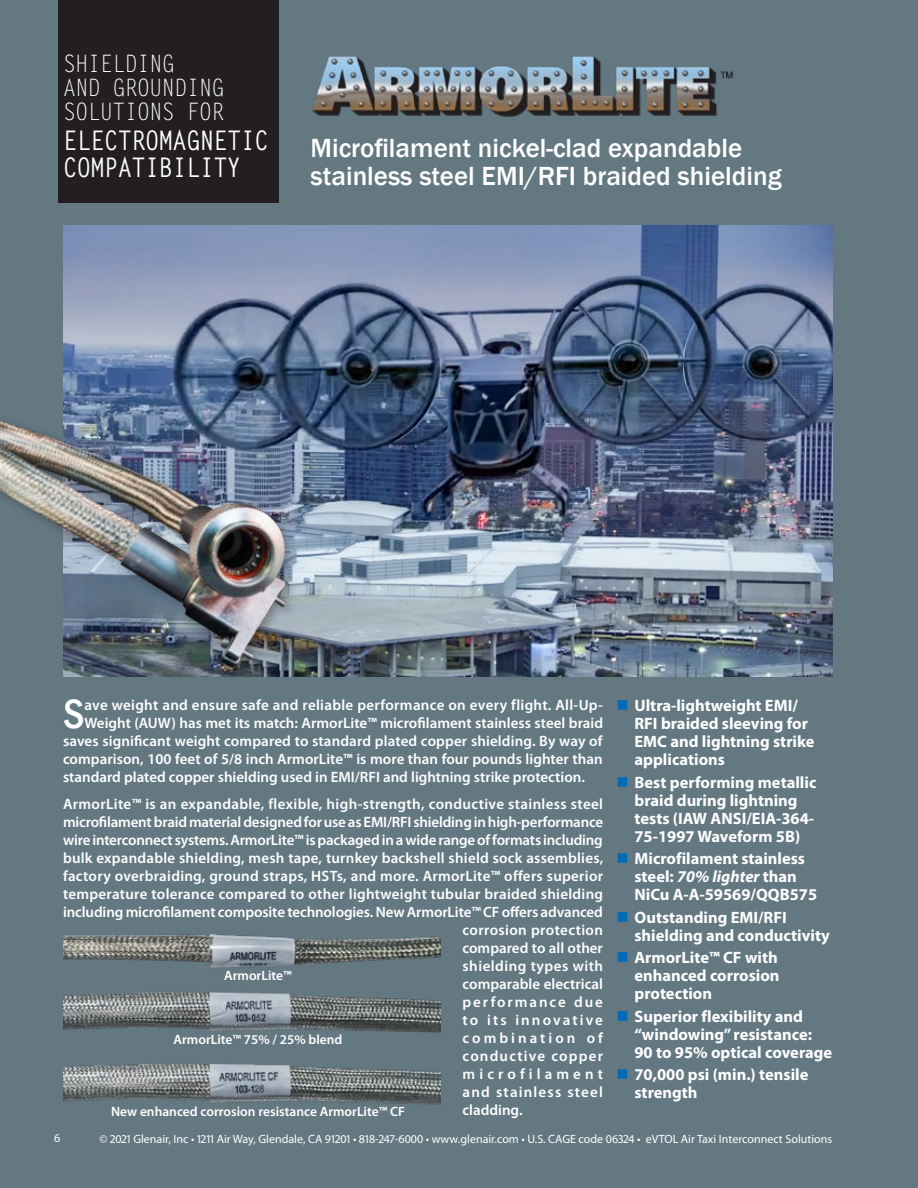
<style>
.page{position:relative;width:918px;height:1188px;background:#647882}
.page>*{position:absolute;margin:0;border:0;box-sizing:border-box;transform-origin:0 0}
.QCS_body_text_DC{font:500 condensed 42px "Franklin Gothic";color:#fff}
.QCS_splash_hb{font:500 27px/28.5px "Franklin Gothic";color:#fff}
.t1{font:700 27px/27px "Letter Gothic Std";letter-spacing:-.025em;color:#fff;scale:.88 1}
.t2{font:24px/24px "Letter Gothic Std";letter-spacing:-.02em;color:#fff;scale:.89 1}
.t3{font:700 16.5px/18px "Myriad Pro";color:#fff}
.QCS_body_text{font:600 15px "Myriad Pro";letter-spacing:.015em;color:#fff}
.QCS_body_text_DC-2{font:600 15px "Myriad Pro";letter-spacing:.005em;color:#fff}
.QCS_body_text-2{font:600 15px "Myriad Pro";letter-spacing:-.015em;color:#fff}
.QCS_body_text-3{font:600 15px "Myriad Pro";letter-spacing:-.005em;color:#fff}
.QCS_body_text-4{font:600 15px "Myriad Pro";letter-spacing:.08em;color:#fff}
.QCS_body_text-5{font:600 15px "Myriad Pro";letter-spacing:.14em;color:#fff}
.QCS_body_text-6{font:600 15px "Myriad Pro";letter-spacing:.13em;color:#fff}
.QCS_body_text-7{font:600 15px "Myriad Pro";letter-spacing:.2em;color:#fff}
.QCS_body_text-8{font:600 15px "Myriad Pro";letter-spacing:.275em;color:#fff}
.cap_c_W{font:600 13.5px "Myriad Pro";color:#fff}
.t4{font:12px "Myriad Pro";color:#fff}
.s1{font-style:italic}
</style>
<div class="page">
<div style="left:58px;top:0;width:221px;height:202px;background:#231f20"></div>
<img style="left:63px;top:225px;width:769px;height:451px">
<div style="left:0;top:402px;width:299px;height:278px;background:#231f20;opacity:.35"></div>
<img style="left:0;top:491px;width:290px;height:177px">
<img style="left:312px;top:56px;width:421px;height:61px">
<img style="left:63px;top:934px;width:377px;height:171px">
<p class="t2" style="left:63px;top:52px;width:183px">SHIELDING<br>AND GROUNDING<br>SOLUTIONS FOR</p>
<p class="t1" style="left:63px;top:127px;width:235px">ELECTROMAGNETIC<br>COMPATIBILITY</p>
<p class="QCS_splash_hb" style="left:310px;top:134px;width:473px">Microfilament nickel-clad expandable stainless steel EMI/RFI braided shielding</p>
<p class="QCS_body_text_DC" style="left:63px;top:686px;width:23px">S</p>
<p class="QCS_body_text_DC-2" style="left:84px;top:695px;width:520px">ave weight and ensure safe and reliable performance on every flight. All-Up-</p>
<p class="QCS_body_text_DC-2" style="left:84px;top:713px;width:520px">Weight (AUW) has met its match: ArmorLite™ microfilament stainless steel braid</p>
<p class="QCS_body_text_DC-2" style="left:63px;top:731px;width:541px">saves significant weight compared to standard plated copper shielding. By way of</p>
<p class="QCS_body_text_DC-2" style="left:63px;top:749px;width:541px">comparison, 100 feet of 5/8 inch ArmorLite™ is more than four pounds lighter than</p>
<p class="QCS_body_text_DC-2" style="left:63px;top:767px;width:523px">standard plated copper shielding used in EMI/RFI and lightning strike protection.</p>
<p class="QCS_body_text" style="left:63px;top:794px;width:542px">ArmorLite™ is an expandable, flexible, high-strength, conductive stainless steel</p>
<p class="QCS_body_text-2" style="left:63px;top:812px;width:542px">microfilament braid material designed for use as EMI/RFI shielding in high-performance</p>
<p class="QCS_body_text-2" style="left:63px;top:830px;width:541px">wire interconnect systems. ArmorLite™ is packaged in a wide range of formats including</p>
<p class="QCS_body_text" style="left:63px;top:848px;width:542px">bulk expandable shielding, mesh tape, turnkey backshell shield sock assemblies,</p>
<p class="QCS_body_text" style="left:63px;top:866px;width:542px">factory overbraiding, ground straps, HSTs, and more. ArmorLite™ offers superior</p>
<p class="QCS_body_text" style="left:63px;top:884px;width:542px">temperature tolerance compared to other lightweight tubular braided shielding</p>
<p class="QCS_body_text-3" style="left:63px;top:902px;width:542px">including microfilament composite technologies. New ArmorLite™ CF offers advanced</p>
<p class="QCS_body_text" style="left:463px;top:920px;width:142px">corrosion protection</p>
<p class="QCS_body_text" style="left:463px;top:938px;width:142px">compared to all other</p>
<p class="QCS_body_text" style="left:463px;top:956px;width:142px">shielding types with</p>
<p class="QCS_body_text" style="left:463px;top:974px;width:142px">comparable electrical</p>
<p class="QCS_body_text-6" style="left:463px;top:992px;width:142px">performance due</p>
<p class="QCS_body_text-5" style="left:463px;top:1010px;width:142px">to its innovative</p>
<p class="QCS_body_text-7" style="left:463px;top:1028px;width:142px">combination of</p>
<p class="QCS_body_text-4" style="left:463px;top:1046px;width:142px">conductive copper</p>
<p class="QCS_body_text-8" style="left:463px;top:1064px;width:142px">microfilament</p>
<p class="QCS_body_text-4" style="left:463px;top:1082px;width:142px">and stainless steel</p>
<p class="QCS_body_text" style="left:463px;top:1100px;width:61px">cladding.</p>
<p class="cap_c_W" style="left:224px;top:966px;width:69px">ArmorLite™</p>
<p class="cap_c_W" style="left:174px;top:1031px;width:170px">ArmorLite™ 75% / 25% blend</p>
<p class="cap_c_W" style="left:111px;top:1103px;width:295px">New enhanced corrosion resistance ArmorLite™ CF</p>
<p class="t3" style="left:634px;top:696px;width:182px">Ultra-lightweight EMI/<br>RFI braided sleeving for<br>EMC and lightning strike applications</p>
<p class="t3" style="left:634px;top:772px;width:183px">Best performing metallic braid during lightning tests (IAW ANSI/EIA-364-<br>75-1997 Waveform 5B)</p>
<p class="t3" style="left:634px;top:849px;width:184px">Microfilament stainless steel: <span class="s1">70% lighter</span> than<br>NiCu A-A-59569/QQB575</p>
<p class="t3" style="left:634px;top:907px;width:197px">Outstanding EMI/RFI shielding and conductivity</p>
<p class="t3" style="left:634px;top:948px;width:147px;text-align:justify">ArmorLite™ CF with enhanced corrosion protection</p>
<p class="t3" style="left:634px;top:1006px;width:199px">Superior flexibility and “windowing” resistance:<br>90 to 95% optical coverage</p>
<p class="t3" style="left:634px;top:1065px;width:175px">70,000 psi (min.) tensile strength</p>
<p class="t4" style="left:54px;top:1131px;width:8px">6</p>
<p class="t4" style="left:99px;top:1132px;width:734px">© 2021 Glenair, Inc • 1211 Air Way, Glendale, CA 91201 • 818-247-6000 • www.glenair.com • U.S. CAGE code 06324 • eVTOL Air Taxi Interconnect Solutions</p>
</div>
